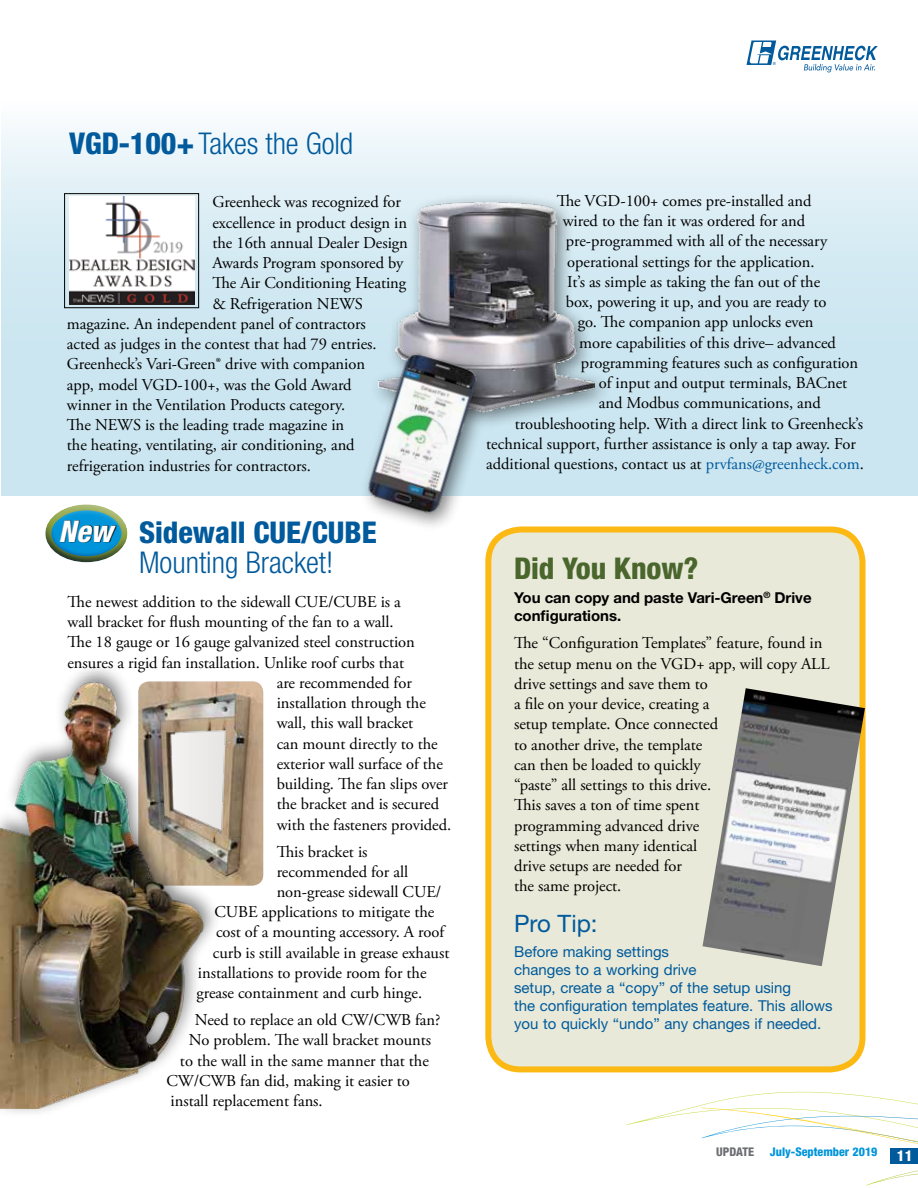
<style>
.page{position:relative;width:918px;height:1188px;background:#fff}
.page>*{position:absolute;margin:0;border:0;box-sizing:border-box;transform-origin:0 0}
.t1{font:300 condensed 30px "Helvetica Neue LT Std";color:#005a9c}
.t2{font:800 condensed 30px "Helvetica Neue LT Std";color:#005a9c}
.t3{font:800 condensed 30px "Helvetica Neue LT Std";letter-spacing:-.005em;color:#4a662d}
.t4{font:italic 800 condensed 30px "Helvetica Neue LT Std";color:#fff}
.t5{font:24px "Helvetica Neue LT Std";color:#005a9c}
.t6{font:16.5px/20.2px "Adobe Garamond Pro";letter-spacing:-.005em;color:#000}
.t7{font:15px/18px "Helvetica Neue LT Std";color:#005a9c}
.t8{font:700 15px/18px "Helvetica Neue LT Std";letter-spacing:-.005em;color:#000}
.t9{font:800 condensed 15px "Helvetica Neue LT Std";color:#fff}
.t10{font:800 condensed 12px "Helvetica Neue LT Std";color:#0095da}
.t11{font:800 condensed 12px "Helvetica Neue LT Std";color:#6d6e71}
.s1{font-weight:800}
.s2{color:#005a9c}
</style>
<div class="page">
<svg style="left:626px;top:1071px;width:292px;height:115px"></svg>
<svg style="left:747px;top:41px;width:131px;height:31px"></svg>
<div style="left:890px;top:1148px;width:28px;height:15px;background:#005a9c"></div>
<svg style="left:1px;top:128px;width:917px;height:368px;background:#d5eaf3"></svg>
<img style="left:69px;top:197px;width:126px;height:108px">
<div style="left:64px;top:193px;width:135px;height:115px;border:1px solid #000"></div>
<div style="left:368px;top:192px;width:244px;height:239px;background:#000;opacity:.5"></div>
<img style="left:378px;top:199px;width:216px;height:215px">
<div style="left:488px;top:530px;width:374px;height:539px;background:#e8e9d8;border-radius:32px"></div>
<div style="left:485px;top:526px;width:381px;height:546px;border:6px solid #fdb913;border-radius:32px"></div>
<img style="left:703px;top:688px;width:162px;height:278px">
<div style="left:359px;top:345px;width:137px;height:188px;background:#000;opacity:.5"></div>
<img style="left:361px;top:349px;width:123px;height:171px">
<img style="left:221px;top:681px;width:42px;height:205px">
<div style="left:0;top:662px;width:221px;height:456px;background:#000;opacity:.5"></div>
<img style="left:1px;top:665px;width:213px;height:443px">
<div style="left:43px;top:503px;width:85px;height:36px;background:#fff;opacity:.45"></div>
<div style="left:43px;top:520px;width:85px;height:43px;background:#25408f;opacity:.9"></div>
<svg style="left:60px;top:521px;width:57px;height:22px"></svg>
<h1 class="t1" style="left:69px;top:126px;width:286px"><span class="s1">VGD-100+</span>Takes the Gold</h1>
<p class="t6" style="left:212px;top:193px;width:190px">Greenheck was recognized for</p>
<p class="t6" style="left:212px;top:213px;width:196px">excellence in product design in</p>
<p class="t6" style="left:212px;top:233px;width:197px">the 16th annual Dealer Design</p>
<p class="t6" style="left:212px;top:253px;width:193px">Awards Program sponsored by</p>
<p class="t6" style="left:212px;top:274px;width:195px">The Air Conditioning Heating</p>
<p class="t6" style="left:212px;top:294px;width:152px">&amp; Refrigeration NEWS</p>
<p class="t6" style="left:67px;top:314px;width:300px">magazine. An independent panel of contractors</p>
<p class="t6" style="left:67px;top:334px;width:311px">acted as judges in the contest that had 79 entries.</p>
<p class="t6" style="left:67px;top:355px;width:300px">Greenheck’s Vari-Green® drive with companion</p>
<p class="t6" style="left:67px;top:375px;width:286px">app, model VGD-100+, was the Gold Award</p>
<p class="t6" style="left:67px;top:395px;width:280px">winner in the Ventilation Products category.</p>
<p class="t6" style="left:67px;top:415px;width:279px">The NEWS is the leading trade magazine in</p>
<p class="t6" style="left:67px;top:436px;width:289px">the heating, ventilating, air conditioning, and</p>
<p class="t6" style="left:67px;top:456px;width:245px">refrigeration industries for contractors.</p>
<h1 class="t4" style="left:59px;top:512px;width:56px">New</h1>
<h1 class="t2" style="left:139px;top:514px;width:239px">Sidewall CUE/CUBE</h1>
<h1 class="t1" style="left:139px;top:545px;width:196px">Mounting Bracket!</h1>
<p class="t6" style="left:68px;top:592px;width:335px">The newest addition to the sidewall CUE/CUBE is a</p>
<p class="t6" style="left:68px;top:612px;width:328px">wall bracket for flush mounting of the fan to a wall.</p>
<p class="t6" style="left:68px;top:633px;width:349px">The 18 gauge or 16 gauge galvanized steel construction</p>
<p class="t6" style="left:68px;top:653px;width:338px">ensures a rigid fan installation. Unlike roof curbs that</p>
<p class="t6" style="left:277px;top:673px;width:137px">are recommended for</p>
<p class="t6" style="left:277px;top:693px;width:151px">installation through the</p>
<p class="t6" style="left:277px;top:714px;width:138px">wall, this wall bracket</p>
<p class="t6" style="left:277px;top:734px;width:163px">can mount directly to the</p>
<p class="t6" style="left:277px;top:754px;width:168px">exterior wall surface of the</p>
<p class="t6" style="left:277px;top:774px;width:173px">building. The fan slips over</p>
<p class="t6" style="left:277px;top:794px;width:164px">the bracket and is secured</p>
<p class="t6" style="left:277px;top:815px;width:176px">with the fasteners provided.</p>
<p class="t6" style="left:277px;top:842px;width:92px">This bracket is</p>
<p class="t6" style="left:277px;top:862px;width:133px">recommended for all</p>
<p class="t6" style="left:277px;top:882px;width:166px">non-grease sidewall CUE/</p>
<p class="t6" style="left:214px;top:902px;width:221px">CUBE applications to mitigate the</p>
<p class="t6" style="left:216px;top:923px;width:230px">cost of a mounting accessory. A roof</p>
<p class="t6" style="left:213px;top:943px;width:238px">curb is still available in grease exhaust</p>
<p class="t6" style="left:198px;top:963px;width:230px">installations to provide room for the</p>
<p class="t6" style="left:196px;top:983px;width:227px">grease containment and curb hinge.</p>
<p class="t6" style="left:195px;top:1010px;width:247px">Need to replace an old CW/CWB fan?</p>
<p class="t6" style="left:189px;top:1031px;width:244px">No problem. The wall bracket mounts</p>
<p class="t6" style="left:180px;top:1051px;width:250px">to the wall in the same manner that the</p>
<p class="t6" style="left:167px;top:1071px;width:245px">CW/CWB fan did, making it easier to</p>
<p class="t6" style="left:171px;top:1091px;width:154px">install replacement fans.</p>
<p class="t6" style="left:557px;top:191px;width:256px">The VGD-100+ comes pre-installed and</p>
<p class="t6" style="left:563px;top:211px;width:244px">wired to the fan it was ordered for and</p>
<p class="t6" style="left:566px;top:232px;width:263px">pre-programmed with all of the necessary</p>
<p class="t6" style="left:567px;top:252px;width:249px">operational settings for the application.</p>
<p class="t6" style="left:567px;top:272px;width:254px">It’s as simple as taking the fan out of the</p>
<p class="t6" style="left:566px;top:292px;width:262px">box, powering it up, and you are ready to</p>
<p class="t6" style="left:578px;top:313px;width:237px">go. The companion app unlocks even</p>
<p class="t6" style="left:579px;top:333px;width:258px">more capabilities of this drive– advanced</p>
<p class="t6" style="left:581px;top:353px;width:279px">programming features such as configuration</p>
<p class="t6" style="left:599px;top:373px;width:250px">of input and output terminals, BACnet</p>
<p class="t6" style="left:599px;top:394px;width:224px">and Modbus communications, and</p>
<p class="t6" style="left:515px;top:414px;width:350px">troubleshooting help. With a direct link to Greenheck’s</p>
<p class="t6" style="left:486px;top:434px;width:371px">technical support, further assistance is only a tap away. For</p>
<p class="t6" style="left:486px;top:454px;width:379px">additional questions, contact us at <span class="s2">prvfans@greenheck.com</span>.</p>
<h1 class="t3" style="left:514px;top:549px;width:186px">Did You Know?</h1>
<p class="t8" style="left:514px;top:589px;width:299px">You can copy and paste Vari-Green<sup>®</sup> Drive configurations.</p>
<p class="t6" style="left:514px;top:634px;width:317px">The “Configuration Templates” feature, found in the setup menu on the VGD+ app, will copy ALL drive settings and save them to<br>a file on your device, creating a<br>setup template. Once connected<br>to another drive, the template<br>can then be loaded to quickly<br>“paste” all settings to this drive.<br>This saves a ton of time spent<br>programming advanced drive<br>settings when many identical<br>drive setups are needed for<br>the same project.</p>
<h2 class="t5" style="left:514px;top:909px;width:85px">Pro Tip:</h2>
<p class="t7" style="left:514px;top:942px;width:320px">Before making settings<br>changes to a working drive<br>setup, create a “copy” of the setup using<br>the configuration templates feature. This allows you to quickly “undo” any changes if needed.</p>
<p class="t11" style="left:716px;top:1144px;width:40px">UPDATE</p>
<p class="t10" style="left:770px;top:1144px;width:109px">July-September 2019</p>
<p class="t9" style="left:897px;top:1146px;width:17px">11</p>
</div>
